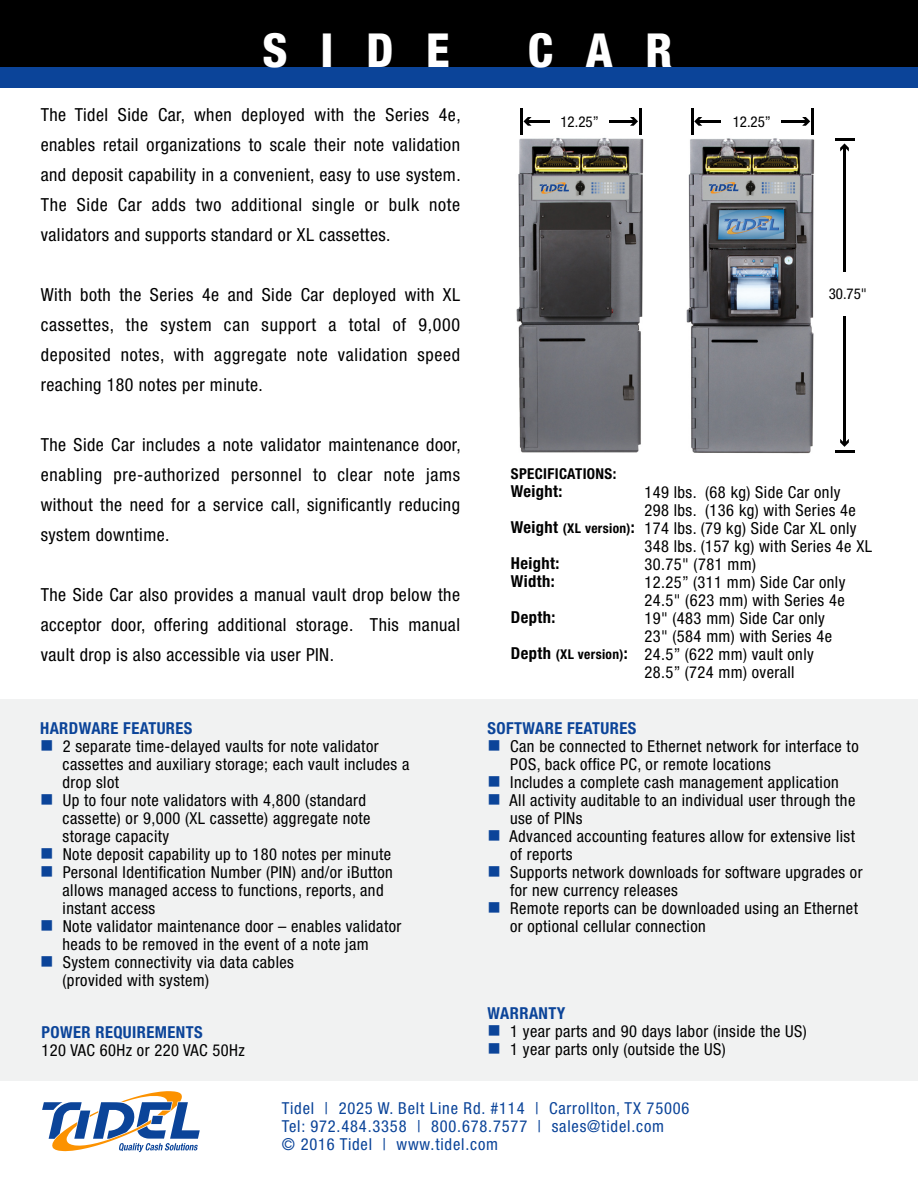
<style>
.page{position:relative;width:918px;height:1188px;background:#fff}
.page>*{position:absolute;margin:0;border:0;box-sizing:border-box;transform-origin:0 0}
.t1{font:800 condensed 46.95px "Helvetica Neue LT Std";letter-spacing:.7em;color:#fff}
.t2{font:condensed 18px/30px "Helvetica Neue LT Std";letter-spacing:.025em;color:#000;text-align:justify}
.t3{font:condensed 16.5px/18px "Helvetica Neue LT Std";letter-spacing:.025em;color:#000}
.t4{font:condensed 16.5px/18px "Helvetica Neue LT Std";letter-spacing:.05em;color:#0b4499}
.t5{font:700 condensed 16.5px "Helvetica Neue LT Std";letter-spacing:.025em;color:#0b4499}
.t6{font:700 condensed 16.5px/18px "Helvetica Neue LT Std";letter-spacing:.025em;color:#000}
.t7{font:condensed 15px "Helvetica Neue LT Std";color:#000}
.t8{font:700 condensed 15px "Helvetica Neue LT Std";letter-spacing:.025em;color:#000}
.t9{font:700 condensed 13.5px "Helvetica Neue LT Std";letter-spacing:.025em;color:#000}
.s1{color:#0b4499}
.s2{font-size:16.5px}
</style>
<div class="page">
<img style="left:516px;top:131px;width:128px;height:322px">
<img style="left:686px;top:134px;width:129px;height:320px">
<hr style="left:843px;top:316px;width:3px;height:128px;background:#000">
<svg style="left:835px;top:439px;width:19px;height:13px"></svg>
<hr style="left:811px;top:109px;width:3px;height:26px;background:#000">
<hr style="left:782px;top:120px;width:25px;height:3px;background:#000">
<svg style="left:802px;top:117px;width:8px;height:9px"></svg>
<hr style="left:691px;top:109px;width:2px;height:26px;background:#000">
<hr style="left:697px;top:120px;width:24px;height:3px;background:#000">
<svg style="left:694px;top:117px;width:8px;height:9px"></svg>
<hr style="left:843px;top:146px;width:3px;height:126px;background:#000">
<svg style="left:840px;top:143px;width:9px;height:9px"></svg>
<hr style="left:835px;top:138px;width:19px;height:3px;background:#000">
<hr style="left:639px;top:109px;width:2px;height:26px;background:#000">
<hr style="left:609px;top:120px;width:26px;height:3px;background:#000">
<svg style="left:630px;top:117px;width:8px;height:9px"></svg>
<hr style="left:520px;top:109px;width:3px;height:26px;background:#000">
<hr style="left:526px;top:120px;width:24px;height:3px;background:#000">
<svg style="left:524px;top:117px;width:8px;height:9px"></svg>
<svg style="left:42px;top:1091px;width:158px;height:61px"></svg>
<div style="left:0;top:0;width:918px;height:67px;background:#000"></div>
<div style="left:0;top:700px;width:918px;height:381px;background:#f1f2f2"></div>
<div style="left:0;top:67px;width:918px;height:21px;background:#0b4499"></div>
<h1 class="t1" style="left:263px;top:21px;width:189px">SIDE</h1>
<h1 class="t1" style="left:528px;top:21px;width:146px">CAR</h1>
<p class="t2" style="left:41px;top:99px;width:422px">The Tidel Side Car, when deployed with the Series 4e, enables retail organizations to scale their note validation and deposit capability in a convenient, easy to use system.<br>The Side Car adds two additional single or bulk note validators and supports standard or XL cassettes.</p>
<p class="t2" style="left:41px;top:280px;width:421px">With both the Series 4e and Side Car deployed with XL cassettes, the system can support a total of 9,000 deposited notes, with aggregate note validation speed reaching 180 notes per minute.</p>
<p class="t2" style="left:41px;top:430px;width:422px">The Side Car includes a note validator maintenance door, enabling pre-authorized personnel to clear note jams without the need for a service call, significantly reducing system downtime.</p>
<p class="t2" style="left:41px;top:580px;width:421px">The Side Car also provides a manual vault drop below the acceptor door, offering additional storage. This manual vault drop is also accessible via user PIN.</p>
<p class="t5" style="left:40px;top:718px;width:154px">HARDWARE FEATURES</p>
<p class="t3" style="left:63px;top:737px;width:348px;text-indent:-23px"><span class="s1">■</span> 2 separate time-delayed vaults for note validator cassettes and auxiliary storage; each vault includes a drop slot</p>
<p class="t3" style="left:63px;top:791px;width:310px;text-indent:-23px"><span class="s1">■</span> Up to four note validators with 4,800 (standard cassette) or 9,000 (XL cassette) aggregate note storage capacity</p>
<p class="t3" style="left:40px;top:845px;width:353px"><span class="s1">■</span> Note deposit capability up to 180 notes per minute</p>
<p class="t3" style="left:63px;top:863px;width:332px;text-indent:-23px"><span class="s1">■</span> Personal Identification Number (PIN) and/or iButton allows managed access to functions, reports, and instant access</p>
<p class="t3" style="left:63px;top:917px;width:340px;text-indent:-23px"><span class="s1">■</span> Note validator maintenance door – enables validator heads to be removed in the event of a note jam</p>
<p class="t3" style="left:63px;top:953px;width:233px;text-indent:-23px"><span class="s1">■</span> System connectivity via data cables (provided with system)</p>
<p class="t5" style="left:42px;top:1022px;width:162px">POWER REQUIREMENTS</p>
<p class="t3" style="left:42px;top:1041px;width:205px">120 VAC 60Hz or 220 VAC 50Hz</p>
<p class="t7" style="left:560px;top:113px;width:40px">12.25”</p>
<p class="t7" style="left:733px;top:113px;width:40px">12.25”</p>
<p class="t7" style="left:829px;top:285px;width:40px">30.75"</p>
<p class="t8" style="left:511px;top:465px;width:107px">SPECIFICATIONS:</p>
<p class="t6" style="left:511px;top:482px;width:53px">Weight:</p>
<p class="t9" style="left:511px;top:520px;width:126px"><span class="s2">Weight</span> (XL version)<span class="s2">:</span></p>
<p class="t6" style="left:511px;top:554px;width:50px">Height:<br>Width:</p>
<p class="t6" style="left:511px;top:608px;width:46px">Depth:</p>
<p class="t9" style="left:511px;top:646px;width:118px"><span class="s2">Depth</span> (XL version)<span class="s2">:</span></p>
<p class="t3" style="left:644px;top:483px;width:229px">149 lbs. (68 kg) Side Car only<br>298 lbs. (136 kg) with Series 4e<br>174 lbs. (79 kg) Side Car XL only<br>348 lbs. (157 kg) with Series 4e XL<br>30.75" (781 mm)<br>12.25” (311 mm) Side Car only<br>24.5" (623 mm) with Series 4e<br>19" (483 mm) Side Car only<br>23" (584 mm) with Series 4e<br>24.5” (622 mm) vault only<br>28.5” (724 mm) overall</p>
<p class="t5" style="left:488px;top:718px;width:150px">SOFTWARE FEATURES</p>
<p class="t3" style="left:510px;top:737px;width:350px;text-indent:-23px"><span class="s1">■</span> Can be connected to Ethernet network for interface to<br>POS, back office PC, or remote locations</p>
<p class="t3" style="left:488px;top:773px;width:353px"><span class="s1">■</span> Includes a complete cash management application</p>
<p class="t3" style="left:510px;top:791px;width:347px;text-indent:-23px"><span class="s1">■</span> All activity auditable to an individual user through the use of PINs</p>
<p class="t3" style="left:510px;top:827px;width:346px;text-indent:-23px"><span class="s1">■</span> Advanced accounting features allow for extensive list of reports</p>
<p class="t3" style="left:510px;top:863px;width:354px;text-indent:-23px"><span class="s1">■</span> Supports network downloads for software upgrades or for new currency releases</p>
<p class="t3" style="left:510px;top:899px;width:349px;text-indent:-23px"><span class="s1">■</span> Remote reports can be downloaded using an Ethernet or optional cellular connection</p>
<p class="t5" style="left:488px;top:1003px;width:79px">WARRANTY</p>
<p class="t3" style="left:488px;top:1022px;width:321px"><span class="s1">■</span> 1 year parts and 90 days labor (inside the US)</p>
<p class="t3" style="left:488px;top:1040px;width:240px"><span class="s1">■</span> 1 year parts only (outside the US)</p>
<p class="t4" style="left:282px;top:1099px;width:409px">Tidel | 2025 W. Belt Line Rd. #114 | Carrollton, TX 75006<br>Tel: 972.484.3358 | 800.678.7577 | sales@tidel.com<br>© 2016 Tidel | www.tidel.com</p>
</div>
